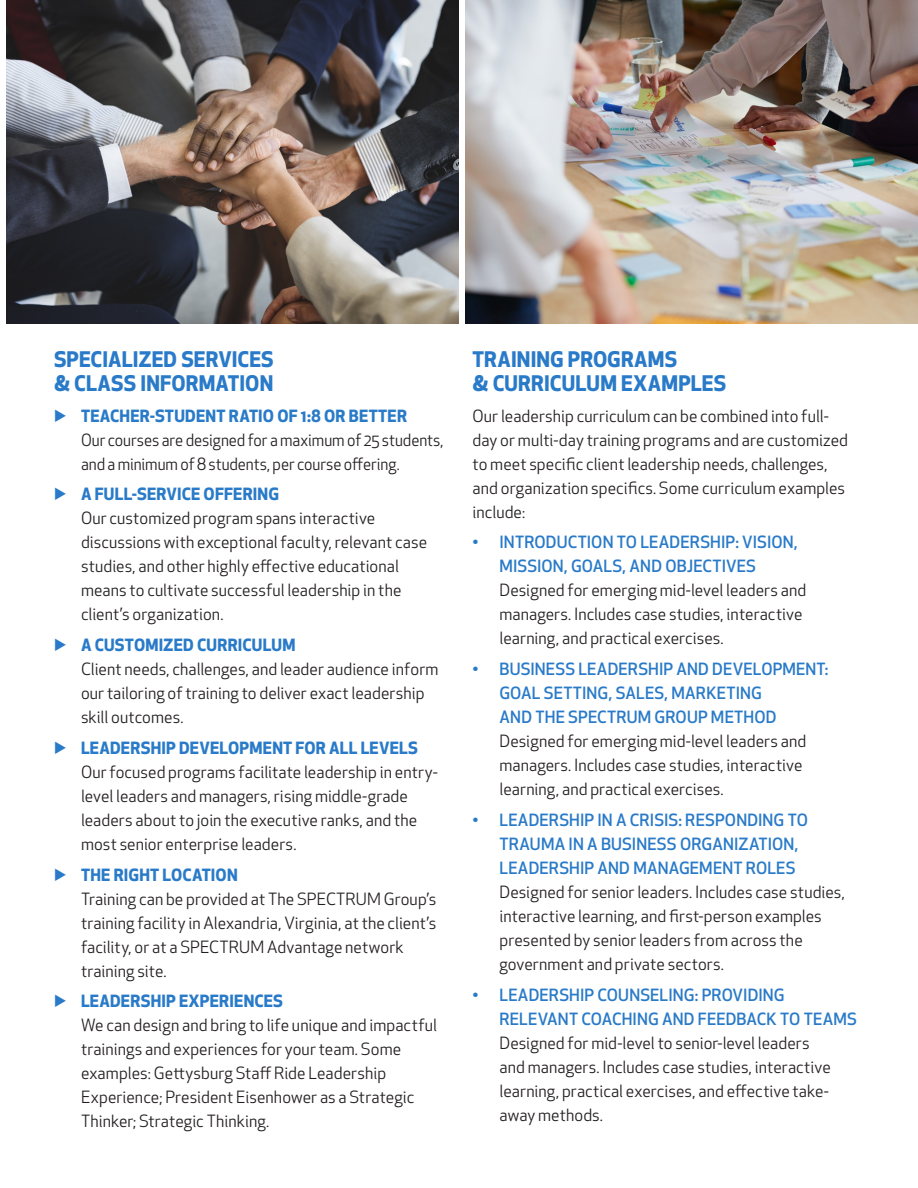
<style>
.page{position:relative;width:918px;height:1188px;background:#fff}
.page>*{position:absolute;margin:0;border:0;box-sizing:border-box;transform-origin:0 0}
.t1{font:700 21px/24px "Apex New";letter-spacing:.005em;color:#297ac8}
.t2{font:16.5px/24px "Apex New";letter-spacing:.005em;color:#231f20}
.t3{font:16.5px/24px "Apex New";letter-spacing:.005em;color:#231f20;scale:.96 1}
.s1{color:#297ac8}
.s2{font-weight:700;color:#297ac8}
.s3{font-weight:500;color:#297ac8}
</style>
<div class="page">
<img style="left:466px;top:0;width:452px;height:324px">
<img style="left:7px;top:0;width:452px;height:324px">
<p class="t1" style="left:54px;top:346px;width:221px">SPECIALIZED SERVICES &amp; CLASS INFORMATION</p>
<p class="t3" style="left:81px;top:404px;width:379px;text-indent:-27px"><span class="s1">▶</span> <span class="s2">TEACHER-STUDENT RATIO OF 1:8 OR BETTER<br></span>Our courses are designed for a maximum of 25 students, and a minimum of 8 students, per course offering.</p>
<p class="t2" style="left:81px;top:482px;width:348px;text-indent:-27px"><span class="s1">▶</span> <span class="s2">A FULL-SERVICE OFFERING<br></span>Our customized program spans interactive discussions with exceptional faculty, relevant case studies, and other highly effective educational means to cultivate successful leadership in the client’s organization.</p>
<p class="t2" style="left:81px;top:633px;width:359px;text-indent:-27px"><span class="s1">▶</span> <span class="s2">A CUSTOMIZED CURRICULUM<br></span>Client needs, challenges, and leader audience inform our tailoring of training to deliver exact leadership skill outcomes.</p>
<p class="t2" style="left:81px;top:736px;width:359px;text-indent:-27px"><span class="s1">▶</span> <span class="s2">LEADERSHIP DEVELOPMENT FOR ALL LEVELS </span>Our focused programs facilitate leadership in entry&shy;level leaders and managers, rising middle-grade leaders about to join the executive ranks, and the most senior enterprise leaders.</p>
<p class="t2" style="left:81px;top:863px;width:357px;text-indent:-27px"><span class="s1">▶</span> <span class="s2">THE RIGHT LOCATION<br></span>Training can be provided at The SPECTRUM Group’s training facility in Alexandria, Virginia, at the client’s facility, or at a SPECTRUM Advantage network training site.</p>
<p class="t2" style="left:81px;top:989px;width:358px;text-indent:-27px"><span class="s1">▶</span> <span class="s2">LEADERSHIP EXPERIENCES<br></span>We can design and bring to life unique and impactful trainings and experiences for your team. Some examples: Gettysburg Staff Ride Leadership Experience; President Eisenhower as a Strategic Thinker; Strategic Thinking.</p>
<p class="t1" style="left:472px;top:346px;width:255px">TRAINING PROGRAMS<br>&amp; CURRICULUM EXAMPLES</p>
<p class="t2" style="left:472px;top:404px;width:377px">Our leadership curriculum can be combined into full&shy;day or multi-day training programs and are customized to meet specific client leadership needs, challenges, and organization specifics. Some curriculum examples include:</p>
<p class="t2" style="left:500px;top:530px;width:308px;text-indent:-27px"><span class="s1">•</span> <span class="s3">INTRODUCTION TO LEADERSHIP: VISION, MISSION, GOALS, AND OBJECTIVES </span>Designed for emerging mid-level leaders and managers. Includes case studies, interactive learning, and practical exercises.</p>
<p class="t2" style="left:500px;top:657px;width:330px;text-indent:-27px"><span class="s1">•</span> <span class="s3">BUSINESS LEADERSHIP AND DEVELOPMENT:<br>GOAL SETTING, SALES, MARKETING<br>AND THE SPECTRUM GROUP METHOD </span>Designed for emerging mid-level leaders and managers. Includes case studies, interactive learning, and practical exercises.</p>
<p class="t2" style="left:500px;top:808px;width:347px;text-indent:-27px"><span class="s1">•</span> <span class="s3">LEADERSHIP IN A CRISIS: RESPONDING TO TRAUMA IN A BUSINESS ORGANIZATION, LEADERSHIP AND MANAGEMENT ROLES </span>Designed for senior leaders. Includes case studies, interactive learning, and first-person examples presented by senior leaders from across the government and private sectors.</p>
<p class="t2" style="left:500px;top:983px;width:359px;text-indent:-27px"><span class="s1">•</span> <span class="s3">LEADERSHIP COUNSELING: PROVIDING RELEVANT COACHING AND FEEDBACK TO TEAMS </span>Designed for mid-level to senior-level leaders<br>and managers. Includes case studies, interactive learning, practical exercises, and effective take&shy;away methods.</p>
</div>
